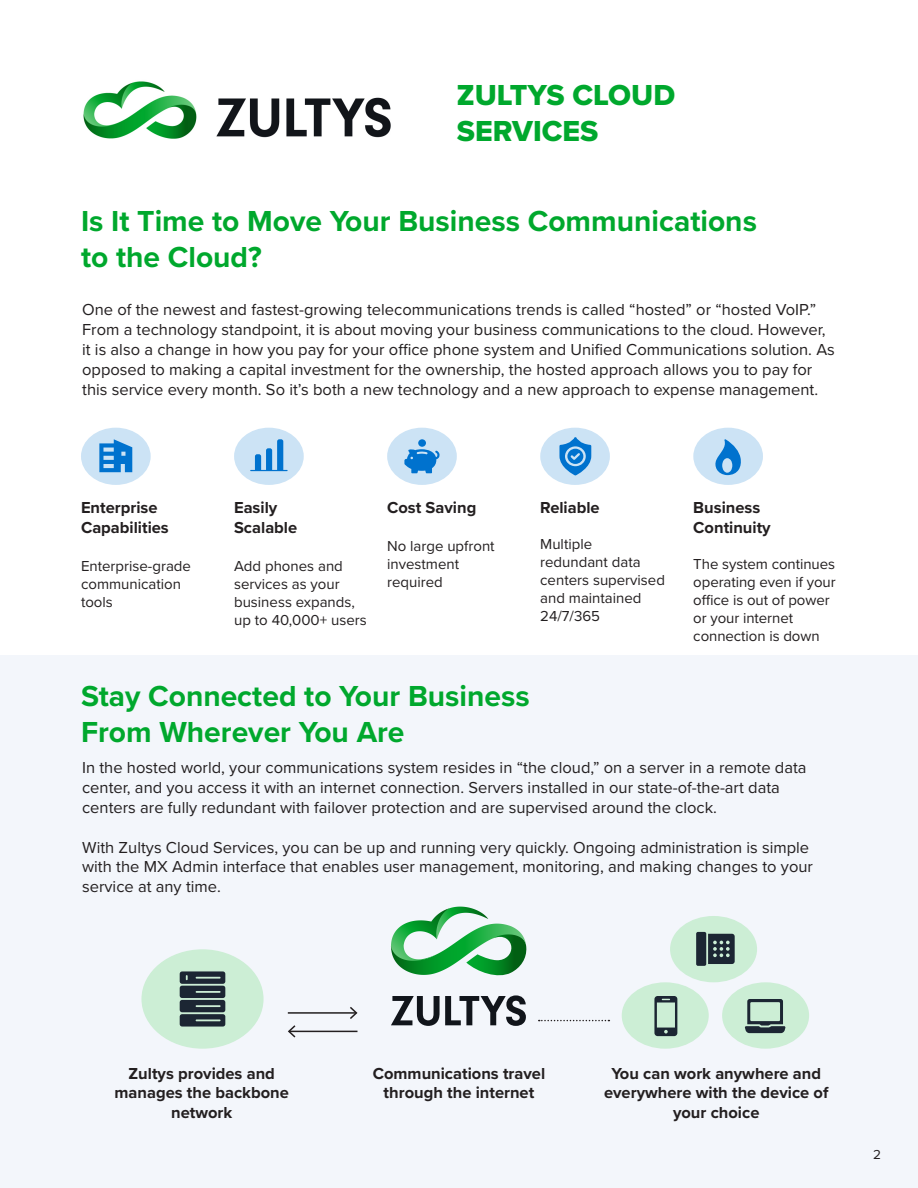
<style>
.page{position:relative;width:918px;height:1188px;background:#fff}
.page>*{position:absolute;margin:0;border:0;box-sizing:border-box;transform-origin:0 0}
.t1{font:700 30px/36px "Proxima Nova";color:#00a82d}
.t2{font:30px "Proxima Nova Extrabld";color:#00a82d}
.t3{font:16.5px/19.8px "Proxima Nova";color:#231f20}
.t4{font:700 16.5px/19.8px "Proxima Nova";color:#231f20}
.t5{font:15px/18px "Proxima Nova";color:#231f20}
.t6{font:13.5px "Proxima Nova";color:#231f20}
</style>
<div class="page">
<div style="left:0;top:656px;width:918px;height:532px;background:#f3f6fb"></div>
<img style="left:83px;top:81px;width:308px;height:58px">
<div style="left:81px;top:428px;width:70px;height:57px;background:#cce3f5;border-radius:50%"></div>
<div style="left:234px;top:428px;width:70px;height:57px;background:#cce3f5;border-radius:50%"></div>
<div style="left:387px;top:428px;width:70px;height:57px;background:#cce3f5;border-radius:50%"></div>
<div style="left:540px;top:428px;width:70px;height:57px;background:#cce3f5;border-radius:50%"></div>
<div style="left:693px;top:428px;width:70px;height:57px;background:#cce3f5;border-radius:50%"></div>
<svg style="left:404px;top:449px;width:36px;height:24px"></svg>
<div style="left:418px;top:439px;width:8px;height:8px;background:#0072ce;border-radius:50%"></div>
<svg style="left:559px;top:437px;width:32px;height:38px"></svg>
<svg style="left:250px;top:439px;width:38px;height:32px"></svg>
<svg style="left:715px;top:439px;width:26px;height:36px"></svg>
<svg style="left:99px;top:439px;width:33px;height:33px"></svg>
<svg style="left:391px;top:995px;width:135px;height:31px"></svg>
<svg style="left:391px;top:907px;width:136px;height:69px"></svg>
<div style="left:141px;top:949px;width:123px;height:100px;background:#cceed5;border-radius:50%"></div>
<div style="left:622px;top:982px;width:87px;height:67px;background:#cceed5;border-radius:50%"></div>
<div style="left:670px;top:916px;width:87px;height:66px;background:#cceed5;border-radius:50%"></div>
<div style="left:722px;top:982px;width:87px;height:67px;background:#cceed5;border-radius:50%"></div>
<svg style="left:696px;top:932px;width:39px;height:34px"></svg>
<svg style="left:654px;top:996px;width:23px;height:40px"></svg>
<svg style="left:745px;top:999px;width:41px;height:34px"></svg>
<svg style="left:180px;top:971px;width:45px;height:56px;background:#3e4c52"></svg>
<svg style="left:539px;top:1020px;width:70px;height:1px"></svg>
<hr style="left:288px;top:1012px;width:68px;height:2px;background:#231f20">
<svg style="left:348px;top:1007px;width:10px;height:12px"></svg>
<hr style="left:289px;top:1031px;width:68px;height:1px;background:#231f20">
<svg style="left:288px;top:1025px;width:9px;height:13px"></svg>
<p class="t2" style="left:457px;top:73px;width:220px">ZULTYS CLOUD</p>
<p class="t2" style="left:457px;top:109px;width:143px">SERVICES</p>
<p class="t1" style="left:81px;top:202px;width:677px">Is It Time to Move Your Business Communications to the Cloud?</p>
<p class="t3" style="left:82px;top:299px;width:754px">One of the newest and fastest-growing telecommunications trends is called “hosted” or “hosted VoIP.” From a technology standpoint, it is about moving your business communications to the cloud. However, it is also a change in how you pay for your office phone system and Unified Communications solution. As opposed to making a capital investment for the ownership, the hosted approach allows you to pay for this service every month. So it’s both a new technology and a new approach to expense management.</p>
<p class="t4" style="left:81px;top:497px;width:89px">Enterprise<br>Capabilities</p>
<p class="t5" style="left:81px;top:556px;width:111px">Enterprise-grade</p>
<p class="t5" style="left:81px;top:574px;width:102px">communication</p>
<p class="t5" style="left:81px;top:592px;width:33px">tools</p>
<p class="t4" style="left:234px;top:497px;width:65px">Easily<br>Scalable</p>
<p class="t5" style="left:234px;top:556px;width:110px">Add phones and</p>
<p class="t5" style="left:234px;top:574px;width:107px">services as your</p>
<p class="t5" style="left:234px;top:592px;width:122px">business expands,</p>
<p class="t5" style="left:234px;top:610px;width:134px">up to 40,000+ users</p>
<p class="t4" style="left:387px;top:497px;width:91px">Cost Saving</p>
<p class="t5" style="left:387px;top:536px;width:109px">No large upfront</p>
<p class="t5" style="left:387px;top:554px;width:74px">investment</p>
<p class="t5" style="left:387px;top:572px;width:57px">required</p>
<p class="t4" style="left:540px;top:497px;width:61px">Reliable</p>
<p class="t5" style="left:540px;top:534px;width:53px">Multiple</p>
<p class="t5" style="left:540px;top:552px;width:126px">redundant data centers supervised and maintained</p>
<p class="t5" style="left:540px;top:606px;width:61px">24/7/365</p>
<p class="t1" style="left:81px;top:678px;width:450px">Stay Connected to Your Business<br>From Wherever You Are</p>
<p class="t4" style="left:693px;top:497px;width:68px">Business</p>
<p class="t4" style="left:693px;top:517px;width:79px">Continuity</p>
<p class="t5" style="left:693px;top:554px;width:143px">The system continues</p>
<p class="t5" style="left:693px;top:572px;width:144px">operating even if your office is out of power or your internet connection is down</p>
<p class="t3" style="left:82px;top:757px;width:726px">In the hosted world, your communications system resides in “the cloud,” on a server in a remote data center, and you access it with an internet connection. Servers installed in our state-of-the-art data centers are fully redundant with failover protection and are supervised around the clock.</p>
<p class="t3" style="left:82px;top:836px;width:732px">With Zultys Cloud Services, you can be up and running very quickly. Ongoing administration is simple with the MX Admin interface that enables user management, monitoring, and making changes to your service at any time.</p>
<p class="t4" style="left:129px;top:1063px;width:148px">Zultys provides and</p>
<p class="t4" style="left:115px;top:1083px;width:176px">manages the backbone</p>
<p class="t4" style="left:171px;top:1102px;width:63px">network</p>
<p class="t4" style="left:373px;top:1063px;width:174px">Communications travel</p>
<p class="t4" style="left:384px;top:1083px;width:152px">through the internet</p>
<p class="t4" style="left:611px;top:1063px;width:211px">You can work anywhere and</p>
<p class="t4" style="left:604px;top:1083px;width:226px;text-align:center">everywhere with the device of your choice</p>
<p class="t6" style="left:873px;top:1145px;width:9px">2</p>
</div>
